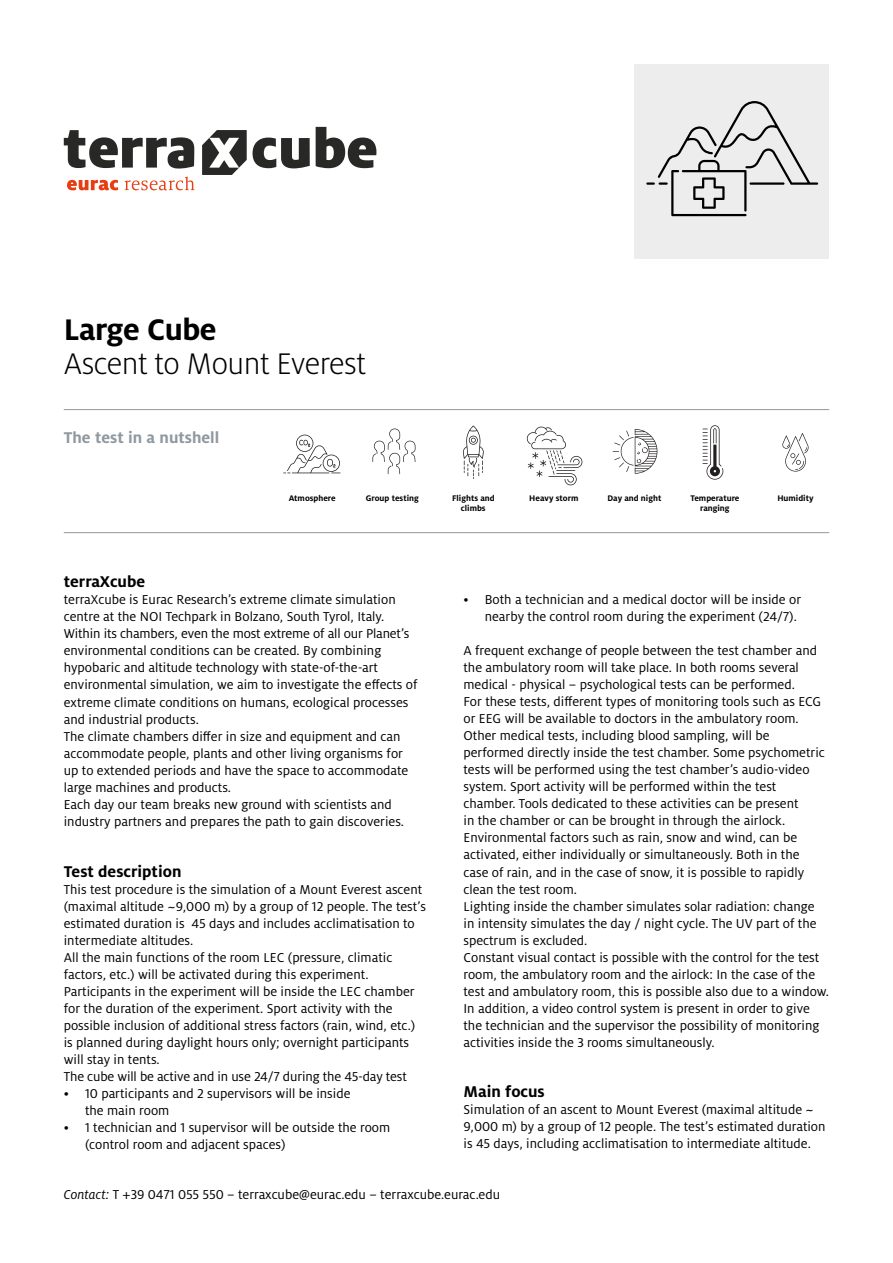
<style>
.page{position:relative;width:893px;height:1263px;background:#fff}
.page>*{position:absolute;margin:0;border:0;box-sizing:border-box;transform-origin:0 0}
.t1{font:300 33px "Milo Pro";letter-spacing:-.015em;color:#000}
.t2{font:700 33px "Milo Pro";letter-spacing:-.015em;color:#000}
.t3{font:700 17.25px "Milo Pro";color:#000}
.t4{font:700 17.25px "Milo Pro";color:#9098a0}
.t5{font:14.25px/17px "Milo Pro";color:#000}
.t6{font:700 9px/10.5px "Milo Pro";color:#000;text-align:center}
.s1{font-style:italic}
</style>
<div class="page">
<div style="left:634px;top:64px;width:195px;height:195px;background:#ededed"></div>
<svg style="left:125px;top:176px;width:70px;height:14px"></svg>
<svg style="left:67px;top:180px;width:51px;height:10px"></svg>
<svg style="left:202px;top:130px;width:45px;height:45px"></svg>
<svg style="left:64px;top:130px;width:130px;height:39px"></svg>
<svg style="left:253px;top:138px;width:57px;height:31px"></svg>
<svg style="left:316px;top:127px;width:60px;height:41px"></svg>
<svg style="left:646px;top:101px;width:172px;height:115px"></svg>
<hr style="left:64px;top:409px;width:765px;height:1px;background:#9098a0">
<svg style="left:283px;top:435px;width:58px;height:39px"></svg>
<svg style="left:372px;top:428px;width:43px;height:46px"></svg>
<svg style="left:463px;top:425px;width:21px;height:54px"></svg>
<svg style="left:527px;top:427px;width:55px;height:58px"></svg>
<svg style="left:613px;top:429px;width:44px;height:45px"></svg>
<svg style="left:702px;top:425px;width:21px;height:55px"></svg>
<svg style="left:782px;top:433px;width:26px;height:39px"></svg>
<hr style="left:64px;top:532px;width:765px;height:1px;background:#9098a0">
<h1 class="t2" style="left:64px;top:311px;width:154px">Large Cube</h1>
<h1 class="t1" style="left:64px;top:346px;width:304px">Ascent to Mount Everest</h1>
<p class="t4" style="left:64px;top:428px;width:157px">The test in a nutshell</p>
<p class="t6" style="left:289px;top:493px;width:48px">Atmosphere</p>
<p class="t6" style="left:366px;top:493px;width:55px">Group testing</p>
<p class="t6" style="left:452px;top:493px;width:44px">Flights and climbs</p>
<p class="t6" style="left:529px;top:493px;width:51px">Heavy storm</p>
<p class="t6" style="left:607px;top:493px;width:56px">Day and night</p>
<p class="t6" style="left:690px;top:493px;width:51px">Temperature ranging</p>
<p class="t6" style="left:777px;top:493px;width:38px">Humidity</p>
<p class="t3" style="left:64px;top:572px;width:83px">terraXcube</p>
<p class="t5" style="left:64px;top:591px;width:355px">terraXcube is Eurac Research’s extreme climate simulation centre at the NOI Techpark in Bolzano, South Tyrol, Italy.<br>Within its chambers, even the most extreme of all our Planet’s environmental conditions can be created. By combining hypobaric and altitude technology with state-of-the-art environmental simulation, we aim to investigate the effects of extreme climate conditions on humans, ecological processes and industrial products.<br>The climate chambers differ in size and equipment and can accommodate people, plants and other living organisms for up to extended periods and have the space to accommodate large machines and products.<br>Each day our team breaks new ground with scientists and industry partners and prepares the path to gain discoveries.</p>
<p class="t3" style="left:64px;top:861px;width:119px">Test description</p>
<p class="t5" style="left:64px;top:881px;width:364px">This test procedure is the simulation of a Mount Everest ascent (maximal altitude ~9,000 m) by a group of 12 people. The test’s estimated duration is 45 days and includes acclimatisation to intermediate altitudes.<br>All the main functions of the room LEC (pressure, climatic factors, etc.) will be activated during this experiment.<br>Participants in the experiment will be inside the LEC chamber for the duration of the experiment. Sport activity with the possible inclusion of additional stress factors (rain, wind, etc.) is planned during daylight hours only; overnight participants will stay in tents.<br>The cube will be active and in use 24/7 during the 45-day test</p>
<p class="t5" style="left:85px;top:1085px;width:267px;text-indent:-21px">• 10 participants and 2 supervisors will be inside the main room</p>
<p class="t5" style="left:85px;top:1119px;width:307px;text-indent:-21px">• 1 technician and 1 supervisor will be outside the room (control room and adjacent spaces)</p>
<p class="t5" style="left:485px;top:591px;width:318px;text-indent:-21px">• Both a technician and a medical doctor will be inside or nearby the control room during the experiment (24/7).</p>
<p class="t5" style="left:463px;top:642px;width:367px">A frequent exchange of people between the test chamber and the ambulatory room will take place. In both rooms several medical - physical – psychological tests can be performed.<br>For these tests, different types of monitoring tools such as ECG or EEG will be available to doctors in the ambulatory room.<br>Other medical tests, including blood sampling, will be performed directly inside the test chamber. Some psychometric tests will be performed using the test chamber’s audio-video system. Sport activity will be performed within the test chamber. Tools dedicated to these activities can be present<br>in the chamber or can be brought in through the airlock.<br>Environmental factors such as rain, snow and wind, can be activated, either individually or simultaneously. Both in the<br>case of rain, and in the case of snow, it is possible to rapidly clean the test room.<br>Lighting inside the chamber simulates solar radiation: change in intensity simulates the day / night cycle. The UV part of the spectrum is excluded.<br>Constant visual contact is possible with the control for the test room, the ambulatory room and the airlock: In the case of the test and ambulatory room, this is possible also due to a window.<br>In addition, a video control system is present in order to give the technician and the supervisor the possibility of monitoring activities inside the 3 rooms simultaneously.</p>
<p class="t3" style="left:463px;top:1082px;width:83px">Main focus</p>
<p class="t5" style="left:463px;top:1101px;width:364px">Simulation of an ascent to Mount Everest (maximal altitude ~<br>9,000 m) by a group of 12 people. The test’s estimated duration is 45 days, including acclimatisation to intermediate altitude.</p>
<p class="t5" style="left:64px;top:1186px;width:438px"><span class="s1">Contact:</span> T +39 0471 055 550 – terraxcube@eurac.edu – terraxcube.eurac.edu</p>
</div>
